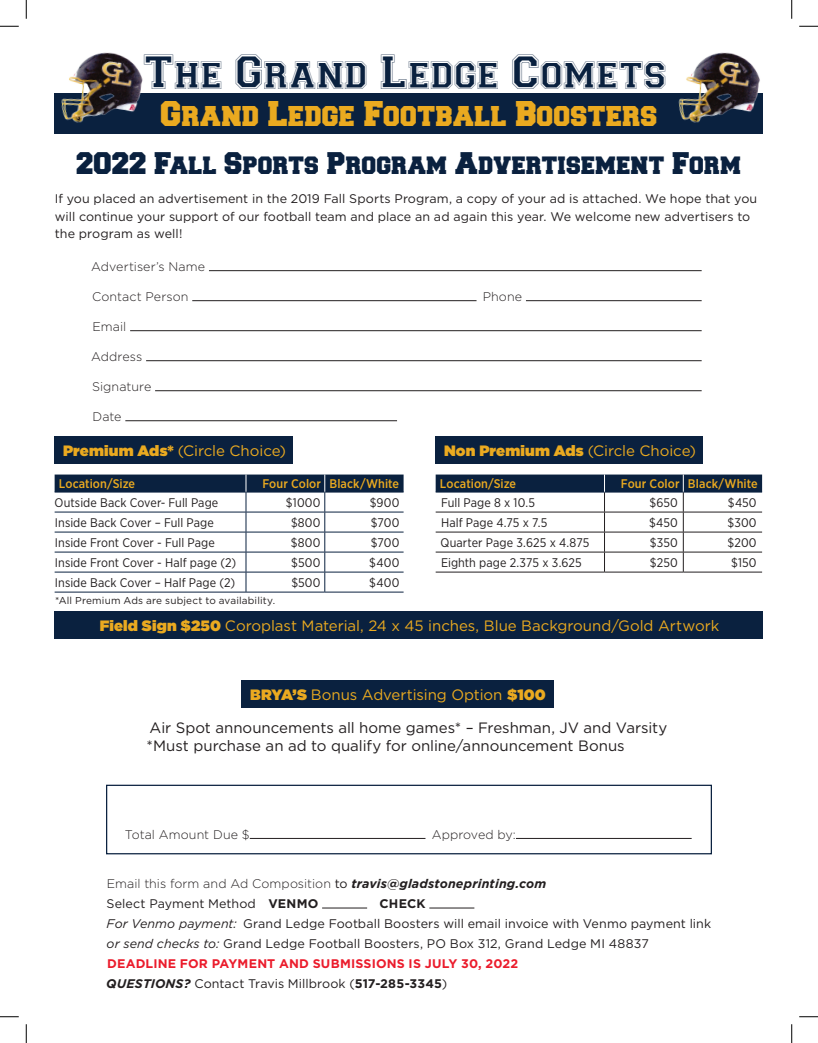
<style>
.page{position:relative;width:818px;height:1043px;background:#fff}
.page>*{position:absolute;margin:0;border:0;box-sizing:border-box;transform-origin:0 0}
.t1{font:41.25px "Collegiate FLF";letter-spacing:-.005em;color:#0a213f}
.t2{font:900 30px "College FLF";letter-spacing:-.005em;color:#eaaa20}
.t3{font:900 26.25px "College FLF";color:#0a213f}
.t4{font:15px "Gotham";letter-spacing:-.005em;color:#eaaa20}
.t5{font:15px/17.5px "Gotham";color:#231f20}
.t6{font:12.5px/20px "Gotham";letter-spacing:.005em;color:#231f20}
.t7{font:12.5px "Gotham Narrow";letter-spacing:.005em;color:#231f20}
.t8{font:300 12.5px/20px "Gotham";letter-spacing:.005em;color:#231f20}
.t9{font:500 12.5px "Gotham Narrow";letter-spacing:.005em;color:#eaaa20}
.t10{font:10px "Gotham";letter-spacing:.015em;color:#231f20}
.s1{font-weight:900}
.s2{font-weight:400}
.s3{font-weight:700;font-style:italic}
.s4{font-weight:700}
.s5{font-style:italic}
.s6{font-weight:700;color:#eb1c2c}
</style>
<div class="page">
<hr style="left:322px;top:907px;width:45px;height:1px;background:#231f20">
<hr style="left:429px;top:907px;width:45px;height:1px;background:#231f20">
<div style="left:55px;top:94px;width:708px;height:40px;background:#0a213f"></div>
<hr style="left:209px;top:270px;width:492px;height:1px;background:#231f20">
<hr style="left:192px;top:300px;width:284px;height:1px;background:#231f20">
<hr style="left:526px;top:300px;width:175px;height:1px;background:#231f20">
<hr style="left:130px;top:330px;width:571px;height:1px;background:#231f20">
<hr style="left:146px;top:360px;width:555px;height:1px;background:#231f20">
<hr style="left:155px;top:390px;width:546px;height:1px;background:#231f20">
<hr style="left:125px;top:420px;width:272px;height:1px;background:#231f20">
<hr style="left:250px;top:838px;width:175px;height:1px;background:#231f20">
<hr style="left:516px;top:838px;width:175px;height:1px;background:#231f20">
<div style="left:55px;top:436px;width:238px;height:27px;background:#0a213f"></div>
<div style="left:241px;top:680px;width:313px;height:27px;background:#0a213f"></div>
<div style="left:55px;top:611px;width:708px;height:27px;background:#0a213f"></div>
<div style="left:435px;top:436px;width:268px;height:27px;background:#0a213f"></div>
<img style="left:55px;top:52px;width:99px;height:71px">
<img style="left:672px;top:52px;width:91px;height:71px">
<hr style="left:55px;top:592px;width:191px;height:1px;background:#0a213f">
<hr style="left:246px;top:592px;width:79px;height:1px;background:#0a213f">
<hr style="left:325px;top:592px;width:78px;height:1px;background:#0a213f">
<svg style="left:55px;top:474px;width:348px;height:118px"></svg>
<hr style="left:435px;top:572px;width:169px;height:1px;background:#231f20">
<hr style="left:604px;top:572px;width:79px;height:1px;background:#231f20">
<hr style="left:683px;top:572px;width:79px;height:1px;background:#231f20">
<svg style="left:435px;top:474px;width:327px;height:98px"></svg>
<div style="left:106px;top:784px;width:606px;height:70px;border:1px solid #0a213f"></div>
<svg style="left:0;top:25px;width:19px;height:2px"></svg>
<svg style="left:799px;top:25px;width:19px;height:2px"></svg>
<svg style="left:0;top:1016px;width:19px;height:1px"></svg>
<svg style="left:799px;top:1016px;width:19px;height:1px"></svg>
<svg style="left:25px;top:0;width:2px;height:19px"></svg>
<svg style="left:25px;top:1024px;width:2px;height:18px"></svg>
<svg style="left:791px;top:0;width:1px;height:19px"></svg>
<svg style="left:791px;top:1024px;width:1px;height:18px"></svg>
<h1 class="t1" style="left:144px;top:54px;width:525px">The Grand Ledge Comets</h1>
<h2 class="t2" style="left:161px;top:101px;width:498px">Grand Ledge Football Boosters</h2>
<h3 class="t3" style="left:77px;top:152px;width:666px">2022 Fall Sports Program Advertisement Form</h3>
<p class="t6" style="left:55px;top:190px;width:704px;line-height:17.5px">If you placed an advertisement in the 2019 Fall Sports Program, a copy of your ad is attached. We hope that you will continue your support of our football team and place an ad again this year. We welcome new advertisers to the program as well!</p>
<p class="t8" style="left:91px;top:256px;width:115px">Advertiser’s Name</p>
<p class="t8" style="left:92px;top:286px;width:98px">Contact Person</p>
<p class="t8" style="left:482px;top:286px;width:41px">Phone</p>
<p class="t8" style="left:93px;top:316px;width:35px">Email</p>
<p class="t8" style="left:91px;top:346px;width:53px">Address</p>
<p class="t8" style="left:92px;top:376px;width:61px">Signature</p>
<p class="t8" style="left:93px;top:406px;width:30px">Date</p>
<p class="t4" style="left:63px;top:440px;width:224px"><span class="s1">Premium Ads*</span> (Circle Choice)</p>
<p class="t9" style="left:59px;top:476px;width:78px">Location/Size</p>
<p class="t9" style="left:262px;top:476px;width:138px">Four Color Black/White</p>
<p class="t7" style="left:55px;top:495px;width:165px">Outside Back Cover- Full Page</p>
<p class="t7" style="left:286px;top:495px;width:36px">$1000</p>
<p class="t7" style="left:369px;top:495px;width:31px">$900</p>
<p class="t7" style="left:55px;top:515px;width:160px">Inside Back Cover – Full Page</p>
<p class="t7" style="left:291px;top:515px;width:31px">$800</p>
<p class="t7" style="left:370px;top:515px;width:30px">$700</p>
<p class="t7" style="left:55px;top:535px;width:161px">Inside Front Cover - Full Page</p>
<p class="t7" style="left:291px;top:535px;width:31px">$800</p>
<p class="t7" style="left:370px;top:535px;width:30px">$700</p>
<p class="t7" style="left:55px;top:555px;width:183px">Inside Front Cover - Half page (2)</p>
<p class="t7" style="left:291px;top:555px;width:31px">$500</p>
<p class="t7" style="left:369px;top:555px;width:32px">$400</p>
<p class="t7" style="left:55px;top:575px;width:182px">Inside Back Cover – Half Page (2)</p>
<p class="t7" style="left:291px;top:575px;width:31px">$500</p>
<p class="t7" style="left:369px;top:575px;width:32px">$400</p>
<p class="t10" style="left:55px;top:594px;width:221px">*All Premium Ads are subject to availability.</p>
<p class="t4" style="left:444px;top:440px;width:253px"><span class="s1">Non Premium Ads</span> (Circle Choice)</p>
<p class="t9" style="left:440px;top:476px;width:78px">Location/Size</p>
<p class="t9" style="left:621px;top:476px;width:138px">Four Color Black/White</p>
<p class="t7" style="left:441px;top:495px;width:96px">Full Page 8 x 10.5</p>
<p class="t7" style="left:649px;top:495px;width:30px">$650</p>
<p class="t7" style="left:728px;top:495px;width:30px">$450</p>
<p class="t7" style="left:441px;top:515px;width:108px">Half Page 4.75 x 7.5</p>
<p class="t7" style="left:649px;top:515px;width:30px">$450</p>
<p class="t7" style="left:727px;top:515px;width:31px">$300</p>
<p class="t7" style="left:440px;top:535px;width:150px">Quarter Page 3.625 x 4.875</p>
<p class="t7" style="left:650px;top:535px;width:29px">$350</p>
<p class="t7" style="left:727px;top:535px;width:31px">$200</p>
<p class="t7" style="left:441px;top:555px;width:142px">Eighth page 2.375 x 3.625</p>
<p class="t7" style="left:649px;top:555px;width:29px">$250</p>
<p class="t7" style="left:731px;top:555px;width:27px">$150</p>
<p class="t4" style="left:100px;top:616px;width:620px"><span class="s1">Field Sign $250</span> Coroplast Material, 24 x 45 inches, Blue Background/Gold Artwork</p>
<p class="t4" style="left:250px;top:685px;width:297px"><span class="s1">BRYA’S</span> Bonus Advertising Option <span class="s1">$100</span></p>
<p class="t5" style="left:147px;top:719px;width:522px">Air Spot announcements all home games* – Freshman, JV and Varsity *Must purchase an ad to qualify for online/announcement Bonus</p>
<p class="t8" style="left:125px;top:824px;width:126px">Total Amount Due $</p>
<p class="t8" style="left:431px;top:824px;width:86px">Approved by:</p>
<p class="t8" style="left:107px;top:873px;width:441px">Email this form and Ad Composition <span class="s2">to</span> <span class="s3">travis@gladstoneprinting.com<br></span><span class="s2">Select Payment Method</span> <span class="s4">VENMO</span></p>
<p class="t6" style="left:106px;top:893px;width:606px;text-indent:273px"><span class="s4">CHECK<br></span><span class="s5">For Venmo payment:</span> Grand Ledge Football Boosters will email invoice with Venmo payment link <span class="s5">or send checks to:</span> Grand Ledge Football Boosters, PO Box 312, Grand Ledge MI 48837<br><span class="s6">DEADLINE FOR PAYMENT AND SUBMISSIONS IS JULY 30, 2022<br></span><span class="s3">QUESTIONS?</span> Contact Travis Millbrook (<span class="s4">517-285-3345</span>)</p>
</div>
